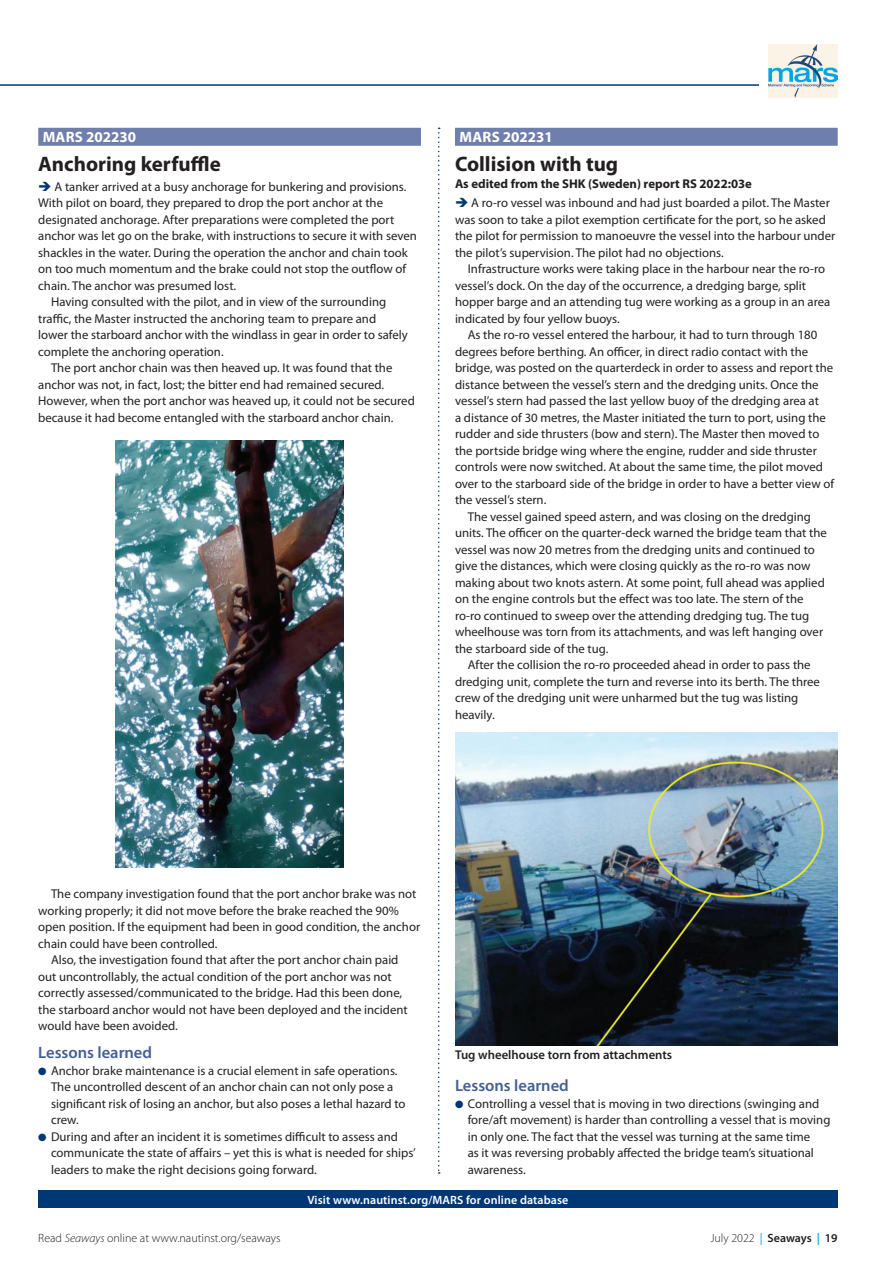
<style>
.page{position:relative;width:893px;height:1263px;background:#fff}
.page>*{position:absolute;margin:0;border:0;box-sizing:border-box;transform-origin:0 0}
.t1{font:700 21px "Myriad Pro";color:#231f20}
.t2{font:600 16.5px "Myriad Pro";color:#435f94}
.t3{font:700 15px "Myriad Pro";color:#fff}
.t4{font:12.75px/16.5px "Myriad Pro";color:#231f20}
.t5{font:700 12.75px "Myriad Pro";color:#231f20}
.t6{font:600 12.75px "Myriad Pro";color:#231f20}
.t7{font:300 12px "Myriad Pro";color:#231f20}
.t8{font:600 12px "Myriad Pro";letter-spacing:.01em;color:#fff}
.t9{font:600 12px "Myriad Pro";letter-spacing:-.005em;color:#231f20}
.s1{color:#013775}
.s2{font-style:italic}
.s3{font-weight:300}
.s4{font-weight:400;color:#00a5e3}
.s5{color:#00a5e3}
</style>
<div class="page">
<hr style="left:0;top:84px;width:759px;height:2px;background:#013775">
<img style="left:768px;top:44px;width:70px;height:54px">
<div style="left:38px;top:128px;width:383px;height:18px;background:#6e7fad"></div>
<svg style="left:438px;top:128px;width:2px;height:1046px"></svg>
<div style="left:455px;top:128px;width:383px;height:18px;background:#6e7fad"></div>
<div style="left:38px;top:1191px;width:800px;height:17px;background:#013775"></div>
<img style="left:115px;top:441px;width:229px;height:427px">
<img style="left:455px;top:733px;width:383px;height:312px">
<p class="t3" style="left:43px;top:127px;width:95px">MARS 202230</p>
<h1 class="t1" style="left:38px;top:151px;width:184px">Anchoring kerfuffle</h1>
<p class="t4" style="left:38px;top:178px;width:370px"><span class="s1">➔</span> A tanker arrived at a busy anchorage for bunkering and provisions.</p>
<p class="t4" style="left:38px;top:195px;width:346px">With pilot on board, they prepared to drop the port anchor at the</p>
<p class="t4" style="left:38px;top:211px;width:357px">designated anchorage. After preparations were completed the port</p>
<p class="t4" style="left:38px;top:228px;width:380px">anchor was let go on the brake, with instructions to secure it with seven</p>
<p class="t4" style="left:38px;top:244px;width:371px">shackles in the water. During the operation the anchor and chain took</p>
<p class="t4" style="left:38px;top:261px;width:369px">on too much momentum and the brake could not stop the outflow of</p>
<p class="t4" style="left:38px;top:277px;width:199px">chain. The anchor was presumed lost.</p>
<p class="t4" style="left:51px;top:294px;width:337px">Having consulted with the pilot, and in view of the surrounding</p>
<p class="t4" style="left:38px;top:310px;width:339px">traffic, the Master instructed the anchoring team to prepare and</p>
<p class="t4" style="left:38px;top:327px;width:371px">lower the starboard anchor with the windlass in gear in order to safely</p>
<p class="t4" style="left:38px;top:343px;width:187px">complete the anchoring operation.</p>
<p class="t4" style="left:51px;top:360px;width:343px">The port anchor chain was then heaved up. It was found that the</p>
<p class="t4" style="left:38px;top:376px;width:347px">anchor was not, in fact, lost; the bitter end had remained secured.</p>
<p class="t4" style="left:38px;top:393px;width:378px">However, when the port anchor was heaved up, it could not be secured</p>
<p class="t4" style="left:38px;top:409px;width:357px">because it had become entangled with the starboard anchor chain.</p>
<p class="t3" style="left:459px;top:127px;width:95px">MARS 202231</p>
<h1 class="t1" style="left:455px;top:151px;width:165px">Collision with tug</h1>
<p class="t5" style="left:455px;top:175px;width:298px">As edited from the SHK (Sweden) report RS 2022:03e</p>
<p class="t4" style="left:455px;top:195px;width:382px"><span class="s1">➔</span> A ro-ro vessel was inbound and had just boarded a pilot. The Master was soon to take a pilot exemption certificate for the port, so he asked the pilot for permission to manoeuvre the vessel into the harbour under the pilot’s supervision. The pilot had no objections.</p>
<p class="t4" style="left:455px;top:261px;width:377px;text-indent:13px">Infrastructure works were taking place in the harbour near the ro-ro vessel’s dock. On the day of the occurrence, a dredging barge, split hopper barge and an attending tug were working as a group in an area indicated by four yellow buoys.</p>
<p class="t4" style="left:468px;top:327px;width:351px">As the ro-ro vessel entered the harbour, it had to turn through 180</p>
<p class="t4" style="left:455px;top:343px;width:355px">degrees before berthing. An officer, in direct radio contact with the</p>
<p class="t4" style="left:455px;top:360px;width:380px">bridge, was posted on the quarterdeck in order to assess and report the</p>
<p class="t4" style="left:455px;top:376px;width:365px">distance between the vessel’s stern and the dredging units. Once the</p>
<p class="t4" style="left:455px;top:393px;width:365px">vessel’s stern had passed the last yellow buoy of the dredging area at</p>
<p class="t4" style="left:455px;top:409px;width:372px">a distance of 30 metres, the Master initiated the turn to port, using the</p>
<p class="t4" style="left:455px;top:426px;width:366px">rudder and side thrusters (bow and stern). The Master then moved to</p>
<p class="t4" style="left:455px;top:442px;width:363px">the portside bridge wing where the engine, rudder and side thruster</p>
<p class="t4" style="left:455px;top:459px;width:370px">controls were now switched. At about the same time, the pilot moved</p>
<p class="t4" style="left:455px;top:475px;width:381px">over to the starboard side of the bridge in order to have a better view of</p>
<p class="t4" style="left:455px;top:492px;width:93px">the vessel’s stern.</p>
<p class="t4" style="left:468px;top:508px;width:345px">The vessel gained speed astern, and was closing on the dredging</p>
<p class="t4" style="left:455px;top:525px;width:373px">units. The officer on the quarter-deck warned the bridge team that the</p>
<p class="t4" style="left:455px;top:541px;width:361px">vessel was now 20 metres from the dredging units and continued to</p>
<p class="t4" style="left:455px;top:558px;width:357px">give the distances, which were closing quickly as the ro-ro was now</p>
<p class="t4" style="left:455px;top:574px;width:371px">making about two knots astern. At some point, full ahead was applied</p>
<p class="t4" style="left:455px;top:591px;width:350px">on the engine controls but the effect was too late. The stern of the</p>
<p class="t4" style="left:455px;top:607px;width:356px">ro-ro continued to sweep over the attending dredging tug. The tug</p>
<p class="t4" style="left:455px;top:624px;width:370px">wheelhouse was torn from its attachments, and was left hanging over</p>
<p class="t4" style="left:455px;top:640px;width:155px">the starboard side of the tug.</p>
<p class="t4" style="left:468px;top:657px;width:344px">After the collision the ro-ro proceeded ahead in order to pass the</p>
<p class="t4" style="left:455px;top:673px;width:366px">dredging unit, complete the turn and reverse into its berth. The three</p>
<p class="t4" style="left:455px;top:690px;width:345px">crew of the dredging unit were unharmed but the tug was listing</p>
<p class="t4" style="left:455px;top:706px;width:41px">heavily.</p>
<p class="t4" style="left:51px;top:885px;width:367px">The company investigation found that the port anchor brake was not</p>
<p class="t4" style="left:38px;top:902px;width:362px">working properly; it did not move before the brake reached the 90%</p>
<p class="t4" style="left:38px;top:918px;width:383px">open position. If the equipment had been in good condition, the anchor</p>
<p class="t4" style="left:38px;top:935px;width:181px">chain could have been controlled.</p>
<p class="t4" style="left:51px;top:951px;width:349px">Also, the investigation found that after the port anchor chain paid</p>
<p class="t4" style="left:38px;top:968px;width:355px">out uncontrollably, the actual condition of the port anchor was not</p>
<p class="t4" style="left:38px;top:984px;width:365px">correctly assessed/communicated to the bridge. Had this been done,</p>
<p class="t4" style="left:38px;top:1001px;width:371px">the starboard anchor would not have been deployed and the incident</p>
<p class="t4" style="left:38px;top:1017px;width:141px">would have been avoided.</p>
<p class="t2" style="left:38px;top:1042px;width:115px">Lessons learned</p>
<p class="t4" style="left:51px;top:1062px;width:356px;text-indent:-13px"><span class="s1">●</span> Anchor brake maintenance is a crucial element in safe operations.<br>The uncontrolled descent of an anchor chain can not only pose a significant risk of losing an anchor, but also poses a lethal hazard to crew.</p>
<p class="t4" style="left:51px;top:1128px;width:366px;text-indent:-13px"><span class="s1">●</span> During and after an incident it is sometimes difficult to assess and communicate the state of affairs – yet this is what is needed for ships’ leaders to make the right decisions going forward.</p>
<p class="t6" style="left:455px;top:1046px;width:219px">Tug wheelhouse torn from attachments</p>
<p class="t2" style="left:455px;top:1075px;width:115px">Lessons learned</p>
<p class="t4" style="left:468px;top:1095px;width:364px;text-indent:-13px"><span class="s1">●</span> Controlling a vessel that is moving in two directions (swinging and fore/aft movement) is harder than controlling a vessel that is moving in only one. The fact that the vessel was turning at the same time<br>as it was reversing probably affected the bridge team’s situational awareness.</p>
<p class="t8" style="left:307px;top:1192px;width:262px">Visit www.nautinst.org/MARS for online database</p>
<p class="t7" style="left:38px;top:1231px;width:244px">Read <span class="s2">Seaways</span> online at www.nautinst.org/seaways</p>
<p class="t9" style="left:710px;top:1230px;width:129px"><span class="s3">July 2022</span> <span class="s4">|</span> Seaways <span class="s5">|</span> 19</p>
</div>
